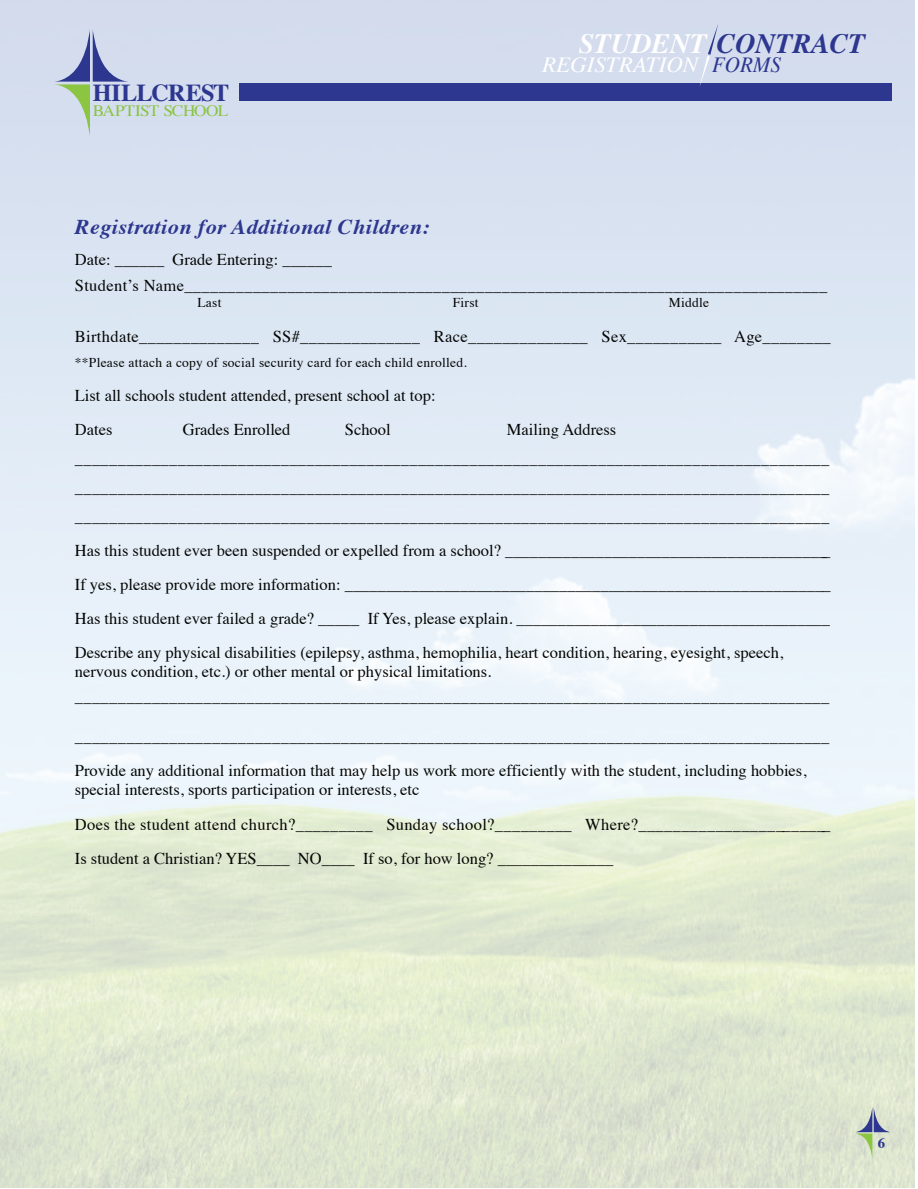
<style>
.page{position:relative;width:918px;height:1189px;background:#fff}
.page>*{position:absolute;margin:0;border:0;box-sizing:border-box;transform-origin:0 0}
.t1{font:italic 700 27.9px "Times";color:#2d378f}
.t2{font:700 24.3px "Times";letter-spacing:-.04em;color:#2d378f}
.t3{font:italic 21.6px "Times";color:#fff;scale:1.06 1}
.t4{font:italic 700 21px "Times";letter-spacing:.02em;color:#2d378f;scale:1.05 1}
.t5{font:16.5px/34px "Times";color:#050604}
.t6{font:16.5px "Times";letter-spacing:.02em;color:#050604}
.t7{font:15.9px "Times";letter-spacing:-.04em;color:#8bc542;scale:1.09 1}
.t8{font:700 14.7px "Times";color:#2d378f}
.t9{font:13.5px "Times";letter-spacing:.02em;color:#050604}
.s1{color:#fff}
.s2{color:#2d378f}
</style>
<div class="page">
<img style="left:0;top:0;width:915px;height:1187px">
<div style="left:239px;top:83px;width:652px;height:18px;background:#2d378f"></div>
<svg style="left:54px;top:29px;width:75px;height:108px;background:#bcc8d8"></svg>
<svg style="left:699px;top:23px;width:19px;height:64px"></svg>
<svg style="left:855px;top:1106px;width:36px;height:52px;background:#c2cdbe"></svg>
<h2 class="t2" style="left:93px;top:69px;width:138px">HILLCREST</h2>
<p class="t7" style="left:93px;top:95px;width:126px">BAPTIST SCHOOL</p>
<h1 class="t1" style="left:579px;top:17px;width:288px"><span class="s1">STUDENT</span> CONTRACT</h1>
<h3 class="t3" style="left:542px;top:46px;width:227px">REGISTRATION <span class="s2">FORMS</span></h3>
<p class="t4" style="left:75px;top:207px;width:340px">Registration for Additional Children:</p>
<p class="t5" style="left:75px;top:245px;width:754px;line-height:25.8px">Date: ______ Grade Entering: ______<br>Student’s Name___________________________________________________________________________</p>
<p class="t9" style="left:197px;top:290px;width:26px">Last</p>
<p class="t9" style="left:453px;top:290px;width:27px">First</p>
<p class="t9" style="left:669px;top:290px;width:42px">Middle</p>
<p class="t6" style="left:75px;top:321px;width:757px">Birthdate______________ SS#______________ Race______________ Sex___________ Age________</p>
<p class="t9" style="left:75px;top:350px;width:393px">**Please attach a copy of social security card for each child enrolled.</p>
<p class="t5" style="left:75px;top:377px;width:362px">List all schools student attended, present school at top:<br>Dates</p>
<p class="t5" style="left:75px;top:414px;width:756px;line-height:28.8px;text-indent:432px">Mailing Address ________________________________________________________________________________________ ________________________________________________________________________________________ ________________________________________________________________________________________</p>
<p class="t5" style="left:75px;top:531px;width:758px;text-align:justify">Has this student ever been suspended or expelled from a school? ________________________________________ If yes, please provide more information: ___________________________________________________________ Has this student ever failed a grade? _____ If Yes, please explain. ______________________________________ Describe any physical disabilities (epilepsy, asthma, hemophilia, heart condition, hearing, eyesight, speech,</p>
<p class="t5" style="left:75px;top:656px;width:756px;line-height:25.8px">nervous condition, etc.) or other mental or physical limitations. ________________________________________________________________________________________</p>
<p class="t5" style="left:75px;top:718px;width:756px">________________________________________________________________________________________<br>Provide any additional information that may help us work more efficiently with the student, including hobbies,</p>
<p class="t5" style="left:75px;top:770px;width:757px">special interests, sports participation or interests, etc<br>Does the student attend church?_________ Sunday school?_________ Where?_______________________<br>Is student a Christian? YES____ NO____ If so, for how long? ______________</p>
<p class="t5" style="left:183px;top:411px;width:109px">Grades Enrolled</p>
<p class="t5" style="left:345px;top:411px;width:47px">School</p>
<p class="t8" style="left:878px;top:1128px;width:9px">6</p>
</div>
